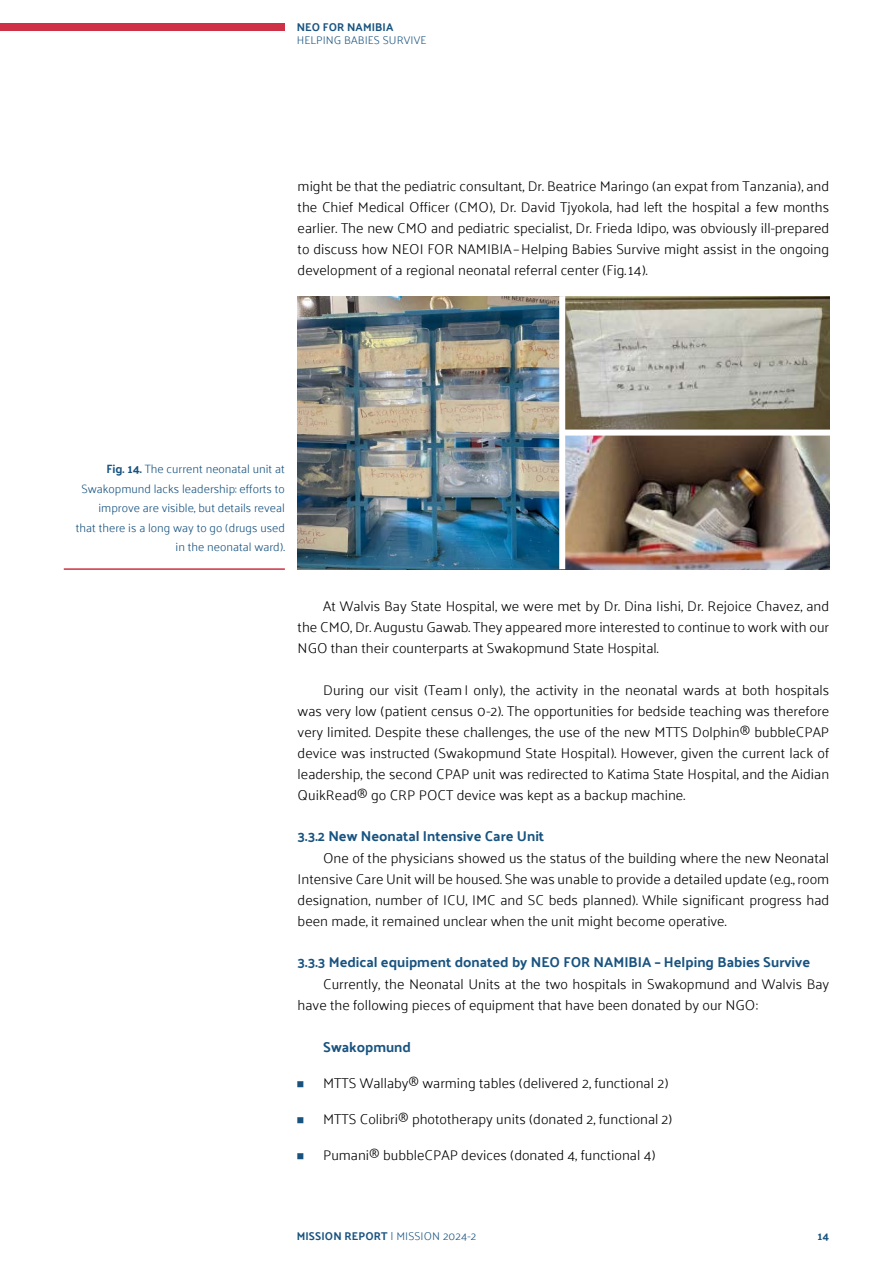
<style>
.page{position:relative;width:893px;height:1263px;background:#fff}
.page>*{position:absolute;margin:0;border:0;box-sizing:border-box;transform-origin:0 0}
.t1{font:300 14.25px/21px "Palanquin";color:#000;text-align:justify}
.t2{font:700 14.25px "Palanquin";color:#185380}
.t3{font:300 12px/19.5px "Palanquin";color:#185380;text-align:right}
.t4{font:300 11.25px "Palanquin";letter-spacing:.01em;color:#185380}
.t5{font:700 11.25px "Palanquin";letter-spacing:.01em;color:#185380}
.s1{font-weight:700}
</style>
<div class="page">
<div style="left:0;top:23px;width:285px;height:8px;background:#ce3145"></div>
<img style="left:298px;top:296px;width:531px;height:273px">
<div style="left:559px;top:296px;width:6px;height:273px;background:#fff"></div>
<div style="left:563px;top:430px;width:272px;height:6px;background:#fff"></div>
<hr style="left:64px;top:568px;width:221px;height:2px;background:#ce3145">
<p class="t5" style="left:297px;top:20px;width:98px">NEO FOR NAMIBIA</p>
<p class="t4" style="left:297px;top:34px;width:131px">HELPING BABIES SURVIVE</p>
<p class="t1" style="left:298px;top:176px;width:533px">might be that the pediatric consultant, Dr. Beatrice Maringo (an expat from Tanzania), and the Chief Medical Officer (CMO), Dr. David Tjyokola, had left the hospital a few months earlier. The new CMO and pediatric specialist, Dr. Frieda Idipo, was obviously ill-prepared to discuss how NEOI FOR NAMIBIA–Helping Babies Survive might assist in the ongoing development of a regional neonatal referral center (Fig. 14).</p>
<p class="t3" style="left:76px;top:459px;width:210px"><span class="s1">Fig. 14.</span> The current neonatal unit at Swakopmund lacks leadership: efforts to improve are visible, but details reveal that there is a long way to go (drugs used in the neonatal ward).</p>
<p class="t1" style="left:298px;top:596px;width:533px;text-indent:26px">At Walvis Bay State Hospital, we were met by Dr. Dina Iishi, Dr. Rejoice Chavez, and the CMO, Dr. Augustu Gawab. They appeared more interested to continue to work with our NGO than their counterparts at Swakopmund State Hospital.</p>
<p class="t1" style="left:298px;top:680px;width:533px;text-indent:26px">During our visit (Team I only), the activity in the neonatal wards at both hospitals was very low (patient census 0-2). The opportunities for bedside teaching was therefore very limited. Despite these challenges, the use of the new MTTS Dolphin® bubbleCPAP device was instructed (Swakopmund State Hospital). However, given the current lack of leadership, the second CPAP unit was redirected to Katima State Hospital, and the Aidian QuikRead® go CRP POCT device was kept as a backup machine.</p>
<p class="t2" style="left:298px;top:827px;width:248px">3.3.2 New Neonatal Intensive Care Unit</p>
<p class="t1" style="left:298px;top:848px;width:533px;text-indent:26px">One of the physicians showed us the status of the building where the new Neonatal Intensive Care Unit will be housed. She was unable to provide a detailed update (e.g., room designation, number of ICU, IMC and SC beds planned). While significant progress had been made, it remained unclear when the unit might become operative.</p>
<p class="t2" style="left:298px;top:953px;width:514px">3.3.3 Medical equipment donated by NEO FOR NAMIBIA – Helping Babies Survive</p>
<p class="t1" style="left:298px;top:974px;width:533px;text-indent:26px">Currently, the Neonatal Units at the two hospitals in Swakopmund and Walvis Bay have the following pieces of equipment that have been donated by our NGO:</p>
<p class="t2" style="left:323px;top:1039px;width:89px">Swakopmund</p>
<p class="t1" style="left:323px;top:1073px;width:347px">MTTS Wallaby® warming tables (delivered 2, functional 2)</p>
<p class="t1" style="left:323px;top:1108px;width:351px">MTTS Colibri® phototherapy units (donated 2, functional 2)</p>
<p class="t1" style="left:323px;top:1144px;width:334px">Pumani® bubbleCPAP devices (donated 4, functional 4)</p>
<p class="t4" style="left:297px;top:1229px;width:181px"><span class="s1">MISSION REPORT</span> | MISSION 2024-2</p>
<p class="t5" style="left:817px;top:1229px;width:13px">14</p>
</div>
